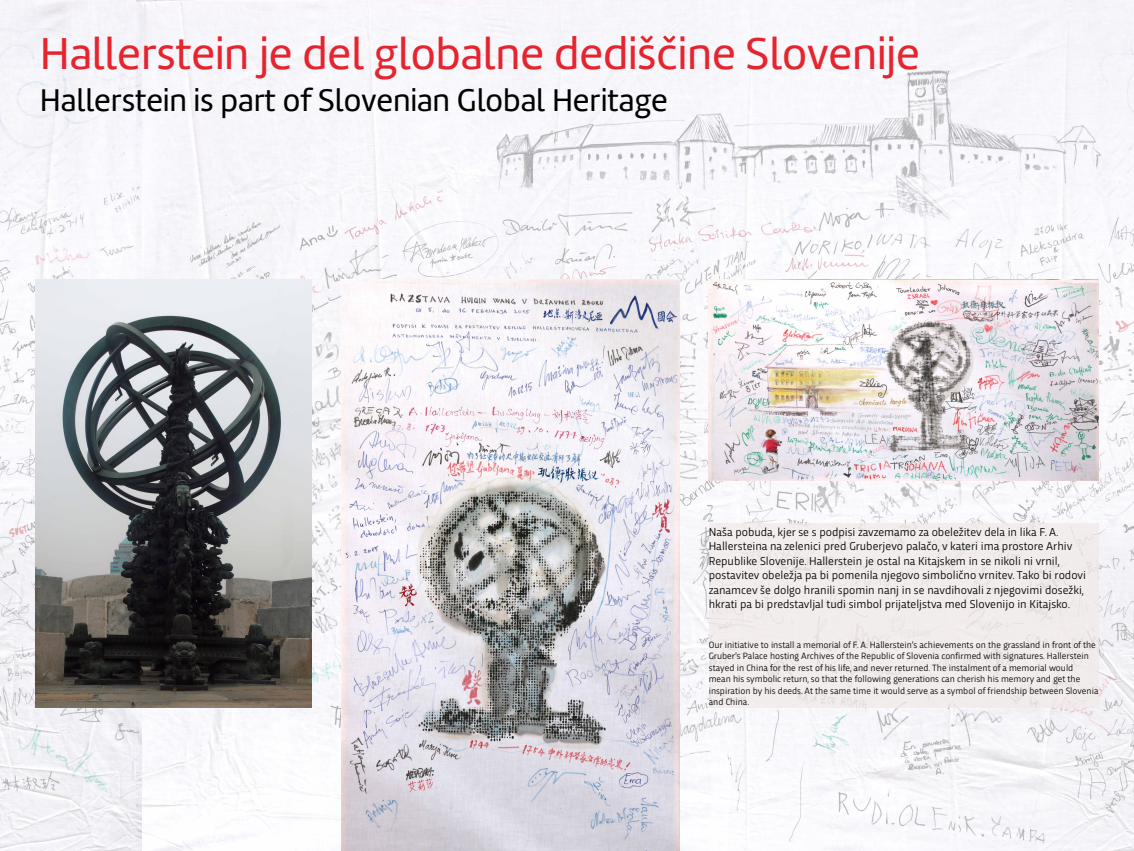
<style>
.page{position:relative;width:1134px;height:851px;background:#fff}
.page>*{position:absolute;margin:0;border:0;box-sizing:border-box;transform-origin:0 0}
.t1{font:46.25px "Amelia";color:#e6242e}
.t2{font:32.5px "Amelia";color:#000}
.t3{font:12px/14.4px "Trasandina";color:#000}
.t4{font:9.5px/11.4px "Trasandina";color:#000}
</style>
<div class="page">
<img style="left:142px;top:0;width:992px;height:850px">
<div style="left:709px;top:523px;width:389px;height:184px;background:#f1eae8"></div>
<img style="left:0;top:0;width:142px;height:850px">
<img style="left:35px;top:280px;width:277px;height:427px">
<img style="left:341px;top:280px;width:338px;height:570px">
<img style="left:709px;top:280px;width:389px;height:200px">
<svg style="left:663px;top:35px;width:12px;height:8px"></svg>
<h1 class="t1" style="left:40px;top:27px;width:881px">Hallerstein je del globalne dedišcine Slovenije</h1>
<h2 class="t2" style="left:40px;top:81px;width:629px">Hallerstein is part of Slovenian Global Heritage</h2>
<p class="t3" style="left:709px;top:524px;width:379px">Naša pobuda, kjer se s podpisi zavzemamo za obeležitev dela in lika F. A.<br>Hallersteina na zelenici pred Gruberjevo palačo, v kateri ima prostore Arhiv Republike Slovenije. Hallerstein je ostal na Kitajskem in se nikoli ni vrnil, postavitev obeležja pa bi pomenila njegovo simbolično vrnitev. Tako bi rodovi zanamcev še dolgo hranili spomin nanj in se navdihovali z njegovimi dosežki, hkrati pa bi predstavljal tudi simbol prijateljstva med Slovenijo in Kitajsko.</p>
<p class="t4" style="left:709px;top:638px;width:391px">Our initiative to install a memorial of F. A. Hallerstein’s achievements on the grassland in front of the Gruber’s Palace hosting Archives of the Republic of Slovenia confirmed with signatures. Hallerstein stayed in China for the rest of his life, and never returned. The instalment of a memorial would<br>mean his symbolic return, so that the following generations can cherish his memory and get the inspiration by his deeds. At the same time it would serve as a symbol of friendship between Slovenia and China.</p>
</div>
